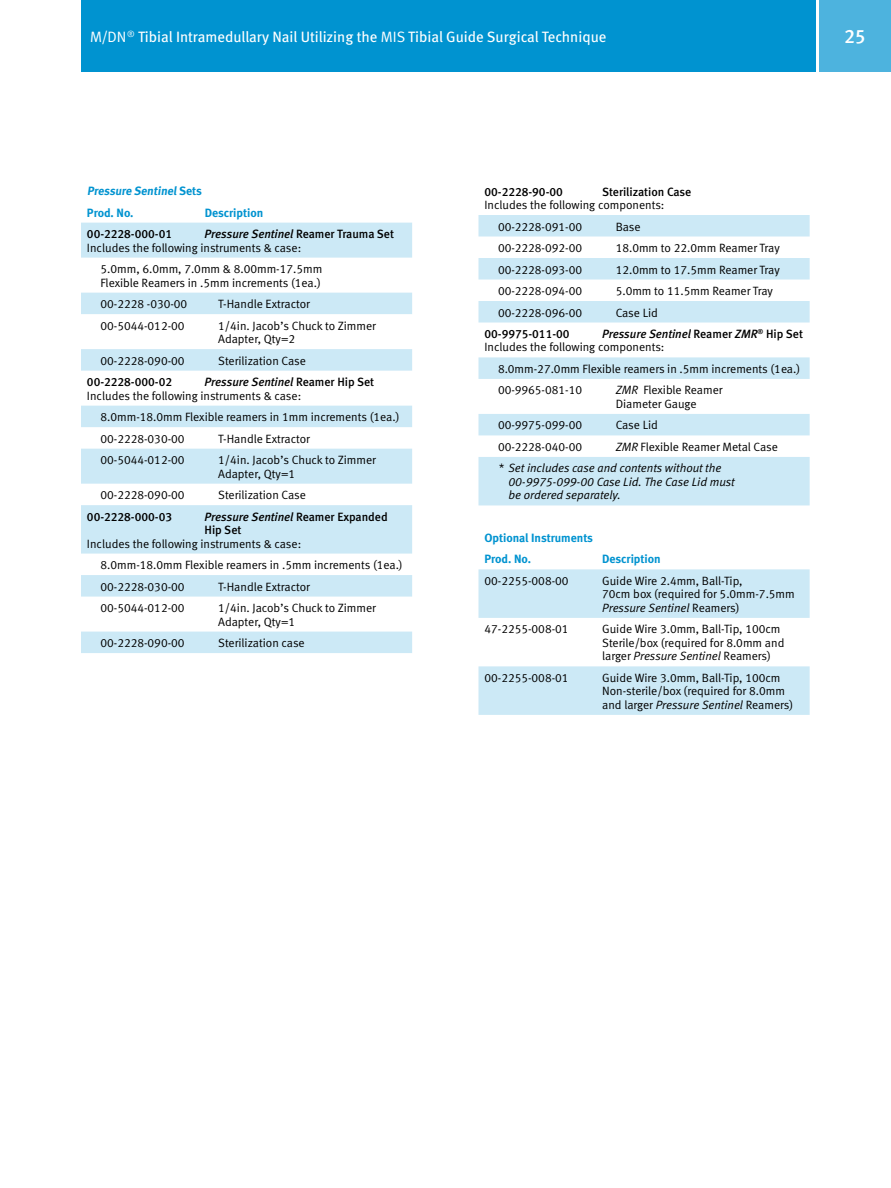
<style>
.page{position:relative;width:891px;height:1188px;background:#fff}
.page>*{position:absolute;margin:0;border:0;box-sizing:border-box;transform-origin:0 0}
.t1{font:19.5px "Meta Medium LF";color:#fff}
.t2{font:15px "Meta Book LF";color:#fff}
.t3{font:12px/13.5px "Meta Normal LF";color:#000}
.t4{font:12px/13.5px "Meta Medium LF";color:#000}
.t5{font:italic 12px/21.5px "Meta Normal LF";color:#000}
.t6{font:italic 12px "Meta Medium LF";letter-spacing:-.005em;color:#000}
.t7{font:12px/21.3px "Meta Bold LF";color:#0093d0}
.s1{font-family:"Meta Normal LF"}
.s2{font-style:normal}
.s3{font-style:italic}
</style>
<div class="page">
<div style="left:81px;top:0;width:735px;height:72px;background:#0093d0"></div>
<div style="left:819px;top:0;width:72px;height:72px;background:#4db3de"></div>
<svg style="left:81px;top:223px;width:331px;height:430px;fill:#cce9f6"></svg>
<svg style="left:478px;top:215px;width:332px;height:500px"></svg>
<p class="t2" style="left:90px;top:28px;width:518px"><span class="s1">M/DN</span><sup>®</sup> Tibial Intramedullary Nail Utilizing the <span class="s1">MIS</span> Tibial Guide Surgical Technique</p>
<h1 class="t1" style="left:844px;top:25px;width:23px">25</h1>
<p class="t7" style="left:87px;top:180px;width:116px">Pressure SentinelS e ts<br>Prod. No.</p>
<p class="t7" style="left:205px;top:202px;width:60px">Description</p>
<p class="t4" style="left:87px;top:227px;width:87px">00-2228-000-01</p>
<p class="t6" style="left:205px;top:227px;width:191px">Pressure Sentinel <span class="s2">Reamer Trauma Set</span></p>
<p class="t3" style="left:100px;top:237px;width:223px;line-height:21.5px;text-indent:-14px">Includes the following instruments &amp; case:<br>5.0mm, 6.0mm, 7.0mm &amp; 8.00mm-17.5mm</p>
<p class="t3" style="left:100px;top:272px;width:222px;line-height:21.5px">Flexible Reamers in .5mm increments (1ea.)<br>00-2228 -030-00</p>
<p class="t3" style="left:218px;top:297px;width:93px">T-Handle Extractor</p>
<p class="t3" style="left:100px;top:319px;width:86px">00-5044-012-00</p>
<p class="t3" style="left:218px;top:319px;width:159px">1/4in. Jacob’s Chuck to Zimmer<br>Adapter, Qty=2</p>
<p class="t3" style="left:100px;top:354px;width:86px">00-2228-090-00</p>
<p class="t3" style="left:218px;top:354px;width:89px">Sterilization Case</p>
<p class="t4" style="left:87px;top:376px;width:87px">00-2228-000-02</p>
<p class="t6" style="left:205px;top:375px;width:171px">Pressure Sentinel <span class="s2">Reamer Hip Set</span></p>
<p class="t3" style="left:100px;top:385px;width:300px;line-height:21.5px;text-indent:-14px">Includes the following instruments &amp; case:<br>8.0mm-18.0mm Flexible reamers in 1mm increments (1ea.)<br>00-2228-030-00</p>
<p class="t3" style="left:218px;top:432px;width:93px">T-Handle Extractor</p>
<p class="t3" style="left:100px;top:453px;width:86px">00-5044-012-00</p>
<p class="t3" style="left:218px;top:453px;width:159px">1/4in. Jacob’s Chuck to Zimmer<br>Adapter, Qty=1</p>
<p class="t3" style="left:100px;top:488px;width:86px">00-2228-090-00</p>
<p class="t3" style="left:218px;top:488px;width:89px">Sterilization Case</p>
<p class="t4" style="left:87px;top:510px;width:87px">00-2228-000-03</p>
<p class="t4" style="left:205px;top:510px;width:185px"><span class="s3">Pressure Sentinel</span> Reamer Expanded<br>Hip Set</p>
<p class="t3" style="left:100px;top:533px;width:304px;line-height:21.5px;text-indent:-14px">Includes the following instruments &amp; case:<br>8.0mm-18.0mm Flexible reamers in .5mm increments (1ea.)<br>00-2228-030-00</p>
<p class="t3" style="left:218px;top:580px;width:93px">T-Handle Extractor</p>
<p class="t3" style="left:100px;top:601px;width:86px">00-5044-012-00</p>
<p class="t3" style="left:218px;top:601px;width:159px">1/4in. Jacob’s Chuck to Zimmer<br>Adapter, Qty=1</p>
<p class="t3" style="left:100px;top:636px;width:86px">00-2228-090-00</p>
<p class="t3" style="left:218px;top:636px;width:88px">Sterilization case</p>
<p class="t4" style="left:484px;top:185px;width:80px">00-2228-90-00</p>
<p class="t4" style="left:602px;top:185px;width:91px">Sterilization Case</p>
<p class="t3" style="left:498px;top:194px;width:168px;line-height:21.5px;text-indent:-14px">Includes the following components:<br>00-2228-091-00</p>
<p class="t3" style="left:616px;top:219px;width:26px">Base</p>
<p class="t3" style="left:498px;top:241px;width:86px">00-2228-092-00</p>
<p class="t3" style="left:616px;top:241px;width:166px">18.0mm to 22.0mm Reamer Tray</p>
<p class="t3" style="left:498px;top:262px;width:86px">00-2228-093-00</p>
<p class="t3" style="left:616px;top:262px;width:166px">12.0mm to 17.5mm Reamer Tray</p>
<p class="t3" style="left:498px;top:284px;width:86px">00-2228-094-00</p>
<p class="t3" style="left:616px;top:284px;width:159px">5.0mm to 11.5mm Reamer Tray</p>
<p class="t3" style="left:498px;top:305px;width:86px">00-2228-096-00</p>
<p class="t3" style="left:616px;top:305px;width:44px">Case Lid</p>
<p class="t4" style="left:484px;top:327px;width:87px">00-9975-011-00</p>
<p class="t6" style="left:602px;top:327px;width:202px">Pressure Sentinel <span class="s2">Reamer</span> ZMR<sup>®</sup> <span class="s2">Hip Set</span></p>
<p class="t3" style="left:498px;top:336px;width:304px;line-height:21.5px;text-indent:-14px">Includes the following components:<br>8.0mm-27.0mm Flexible reamers in .5mm increments (1ea.)<br>00-9965-081-10</p>
<p class="t3" style="left:616px;top:383px;width:108px"><span class="s3">ZMR</span> Flexible Reamer<br>Diameter Gauge</p>
<p class="t3" style="left:498px;top:418px;width:86px">00-9975-099-00</p>
<p class="t3" style="left:616px;top:418px;width:44px">Case Lid</p>
<p class="t3" style="left:498px;top:440px;width:86px">00-2228-040-00</p>
<p class="t5" style="left:498px;top:436px;width:281px;text-indent:118px">ZMR <span class="s2">Flexible Reamer Metal Case </span>* Set includes case and contents without the</p>
<p class="t5" style="left:509px;top:475px;width:228px;line-height:13.5px">00-9975-099-00 Case Lid. The Case Lid must be ordered separately.</p>
<p class="t7" style="left:485px;top:527px;width:110px">Optional Instruments<br>Prod. No.</p>
<p class="t7" style="left:602px;top:549px;width:60px">Description</p>
<p class="t3" style="left:485px;top:574px;width:86px">00-2255-008-00</p>
<p class="t3" style="left:602px;top:574px;width:194px">Guide Wire 2.4mm, Ball-Tip,<br>70cm box (required for 5.0mm-7.5mm<br><span class="s3">Pressure Sentinel</span> Reamers)</p>
<p class="t3" style="left:485px;top:622px;width:86px">47-2255-008-01</p>
<p class="t3" style="left:602px;top:622px;width:184px">Guide Wire 3.0mm, Ball-Tip, 100cm<br>Sterile/box (required for 8.0mm and larger <span class="s3">Pressure Sentinel</span> Reamers)</p>
<p class="t3" style="left:485px;top:671px;width:86px">00-2255-008-01</p>
<p class="t3" style="left:602px;top:671px;width:192px">Guide Wire 3.0mm, Ball-Tip, 100cm<br>Non-sterile/box (required for 8.0mm and larger <span class="s3">Pressure Sentinel</span> Reamers)</p>
</div>
